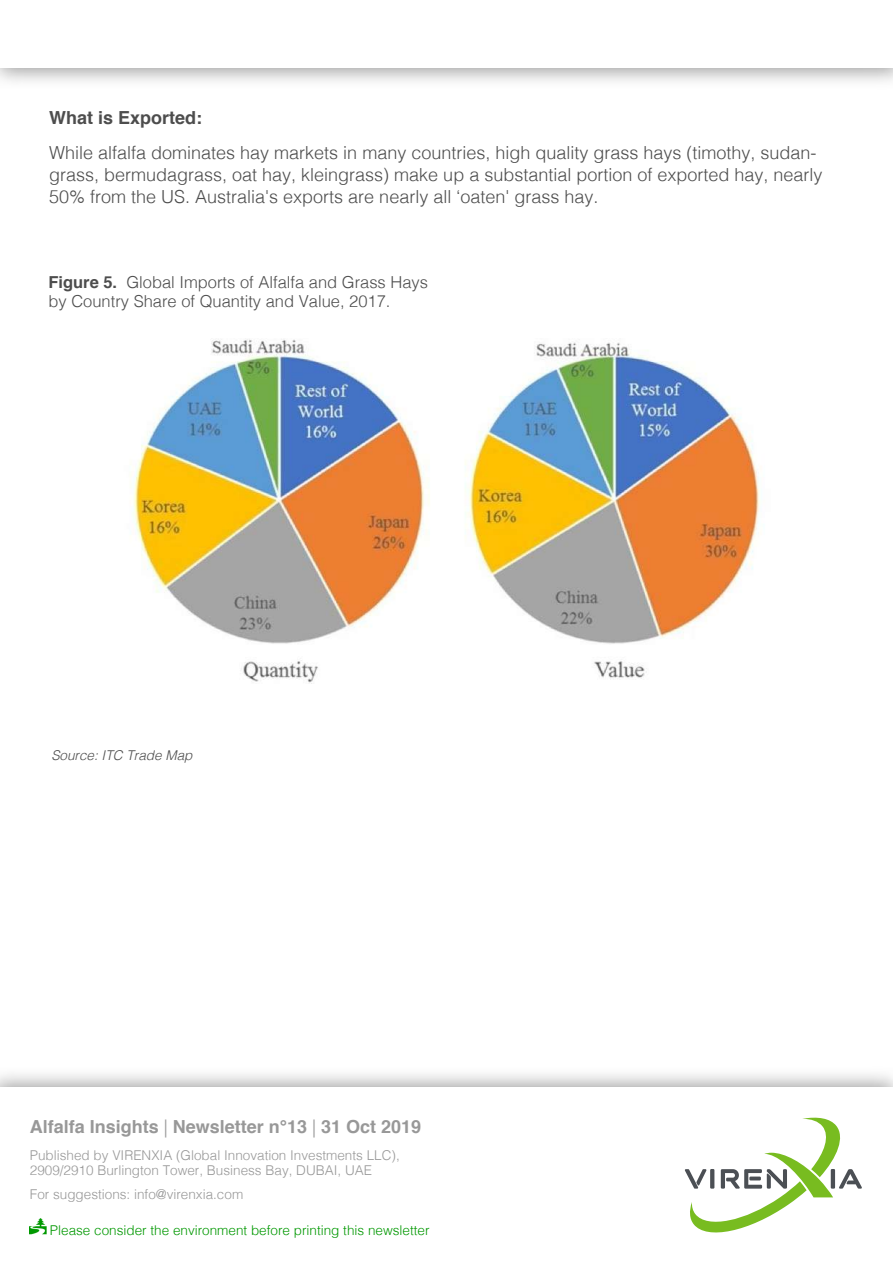
<style>
.page{position:relative;width:893px;height:1263px;background:#fff}
.page>*{position:absolute;margin:0;border:0;box-sizing:border-box;transform-origin:0 0}
.t1{font:300 18px/21.6px "Helvetica";color:#4d4d4d}
.t2{font:700 18px "Helvetica";color:#989898}
.t3{font:700 18px "Helvetica";color:#4d4d4d}
.t4{font:300 16.5px/19.8px "Helvetica";color:#4d4d4d}
.t5{font:300 13.5px/15px "Helvetica";color:#989898}
.t6{font:300 13.5px "Helvetica";color:#009800}
.t7{font:italic 300 13.5px "Helvetica";color:#4d4d4d}
.s1{font-weight:700}
.s2{font-weight:300}
</style>
<div class="page">
<img style="left:130px;top:339px;width:630px;height:344px">
<img style="left:30px;top:1219px;width:16px;height:16px">
<svg style="left:685px;top:1117px;width:177px;height:116px"></svg>
<p class="t3" style="left:49px;top:103px;width:155px">What is Exported:</p>
<p class="t1" style="left:49px;top:141px;width:775px">While alfalfa dominates hay markets in many countries, high quality grass hays (timothy, sudan&shy;grass, bermudagrass, oat hay, kleingrass) make up a substantial portion of exported hay, nearly<br>50% from the US. Australia's exports are nearly all ‘oaten' grass hay.</p>
<p class="t4" style="left:48px;top:271px;width:381px"><span class="s1">Figure 5.</span> Global Imports of Alfalfa and Grass Hays by Country Share of Quantity and Value, 2017.</p>
<p class="t7" style="left:51px;top:744px;width:143px">Source: ITC Trade Map</p>
<p class="t2" style="left:30px;top:1112px;width:393px">Alfalfa Insights <span class="s2">|</span> Newsletter n°13 <span class="s2">|</span> 31 Oct 2019</p>
<p class="t5" style="left:30px;top:1146px;width:371px">Published by VIRENXIA (Global Innovation Investments LLC),<br>2909/2910 Burlington Tower, Business Bay, DUBAI, UAE</p>
<p class="t5" style="left:30px;top:1185px;width:215px">For suggestions: info@virenxia.com</p>
<p class="t6" style="left:50px;top:1218px;width:381px">Please consider the environment before printing this newsletter</p>
</div>
